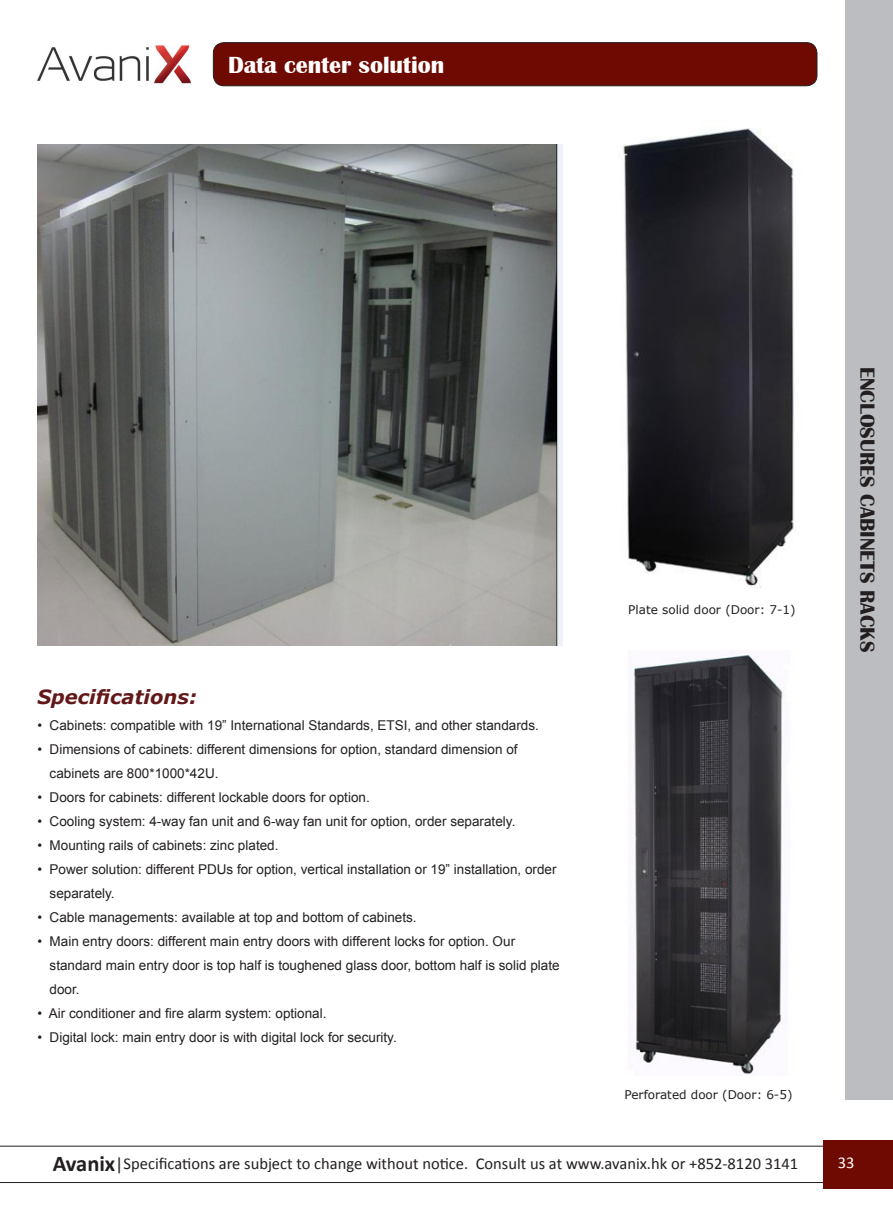
<style>
.page{position:relative;width:893px;height:1212px;background:#fff}
.page>*{position:absolute;margin:0;border:0;box-sizing:border-box;transform-origin:0 0}
.t1{font:700 24px "Britannic";color:#fff}
.t2{font:700 21px "Britannic";color:#231f20}
.t3{font:italic 700 19.5px "Verdana";color:#621819}
.t4{font:16.5px "Calibri";color:#231f20}
.t5{font:16.5px "Calibri";color:#fff}
.t6{font:13.5px/24px "Arial";color:#231f20}
.t7{font:12px "Verdana";color:#231f20}
.s1{font-weight:700;font-size:22.5px}
.s2{font-size:18px}
</style>
<div class="page">
<div style="left:846px;top:0;width:47px;height:1099px;background:#bcbdc0"></div>
<hr style="left:0;top:1146px;width:833px;height:1px;background:#231f20">
<hr style="left:0;top:1182px;width:833px;height:1px;background:#231f20">
<div style="left:823px;top:1140px;width:70px;height:48px;background:#6e0a02"></div>
<img style="left:37px;top:45px;width:154px;height:39px">
<div style="left:213px;top:43px;width:604px;height:43px;background:#6e0a02;border-radius:11px"></div>
<div style="left:213px;top:42px;width:604px;height:44px;border:1px solid #231f20;border-radius:11px"></div>
<img style="left:37px;top:145px;width:525px;height:500px">
<img style="left:621px;top:128px;width:173px;height:461px">
<img style="left:632px;top:654px;width:153px;height:421px">
<h1 class="t1" style="left:228px;top:51px;width:218px">Data center solution</h1>
<h3 class="t3" style="left:37px;top:684px;width:161px">Specifications:</h3>
<p class="t6" style="left:37px;top:713px;width:503px">• Cabinets: compatible with 19” International Standards, ETSI, and other standards.</p>
<p class="t6" style="left:50px;top:737px;width:469px;text-indent:-12px">• Dimensions of cabinets: different dimensions for option, standard dimension of cabinets are 800*1000*42U.</p>
<p class="t6" style="left:37px;top:785px;width:334px">• Doors for cabinets: different lockable doors for option.</p>
<p class="t6" style="left:37px;top:809px;width:479px">• Cooling system: 4-way fan unit and 6-way fan unit for option, order separately.</p>
<p class="t6" style="left:37px;top:833px;width:243px">• Mounting rails of cabinets: zinc plated.</p>
<p class="t6" style="left:50px;top:857px;width:508px;text-indent:-12px">• Power solution: different PDUs for option, vertical installation or 19” installation, order separately.</p>
<p class="t6" style="left:37px;top:905px;width:381px">• Cable managements: available at top and bottom of cabinets.</p>
<p class="t6" style="left:50px;top:929px;width:511px;text-indent:-12px">• Main entry doors: different main entry doors with different locks for option. Our standard main entry door is top half is toughened glass door, bottom half is solid plate door.</p>
<p class="t6" style="left:37px;top:1001px;width:291px">• Air conditioner and fire alarm system: optional.</p>
<p class="t6" style="left:37px;top:1025px;width:361px">• Digital lock: main entry door is with digital lock for security.</p>
<p class="t7" style="left:628px;top:602px;width:169px">Plate solid door (Door: 7-1)</p>
<h2 class="t2" style="left:879px;top:367px;width:287px;rotate:90deg">ENCLOSURES CABINETS RACKS</h2>
<p class="t7" style="left:624px;top:1087px;width:170px">Perforated door (Door: 6-5)</p>
<p class="t4" style="left:53px;top:1154px;width:747px"><span class="s1">Avanix</span><span class="s2">|</span>Specifications are subject to change without notice. Consult us at www.avanix.hk or +852-8120 3141</p>
<p class="t5" style="left:838px;top:1152px;width:18px">33</p>
</div>
